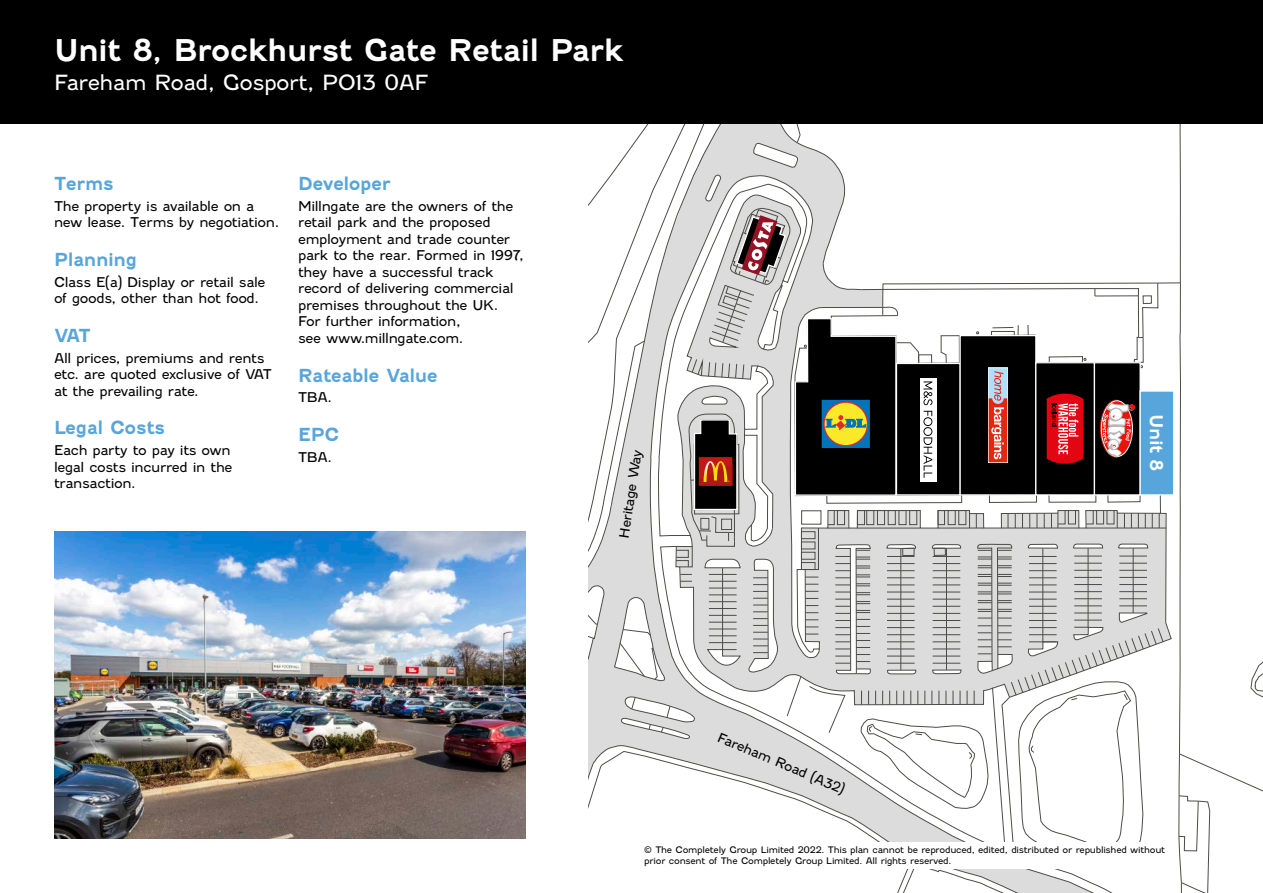
<style>
.page{position:relative;width:1263px;height:893px;background:#fff}
.page>*{position:absolute;margin:0;border:0;box-sizing:border-box;transform-origin:0 0}
.t1{font:700 30px "Fenwick Rg";letter-spacing:-.03em;color:#fff}
.t2{font:21px "Fenwick Lt";letter-spacing:-.03em;color:#fff}
.t3{font:700 18px "Fenwick Rg";letter-spacing:-.03em;color:#58a5da}
.t4{font:700 17.4px "Fenwick Rg";color:#fff}
.t5{font:13.5px/16.5px "Fenwick Lt";letter-spacing:-.03em;color:#000}
.t6{font:13.05px "Fenwick Lt";color:#000}
.t7{font:9px/10.8px "Fenwick Lt";letter-spacing:-.03em;color:#000}
</style>
<div class="page">
<div style="left:0;top:0;width:1263px;height:124px;background:#000"></div>
<svg style="left:589px;top:124px;width:674px;height:769px"></svg>
<img style="left:54px;top:531px;width:471px;height:308px">
<h1 class="t1" style="left:54px;top:32px;width:572px">Unit 8, Brockhurst Gate Retail Park</h1>
<h2 class="t2" style="left:54px;top:70px;width:376px">Fareham Road, Gosport, PO13 0AF</h2>
<h3 class="t3" style="left:54px;top:173px;width:61px">Terms</h3>
<p class="t5" style="left:54px;top:198px;width:227px">The property is available on a new lease. Terms by negotiation.</p>
<h3 class="t3" style="left:54px;top:249px;width:85px">Planning</h3>
<p class="t5" style="left:54px;top:274px;width:213px">Class E(a) Display or retail sale of goods, other than hot food.</p>
<h3 class="t3" style="left:54px;top:325px;width:38px">VAT</h3>
<p class="t5" style="left:54px;top:350px;width:219px">All prices, premiums and rents etc. are quoted exclusive of VAT at the prevailing rate.</p>
<h3 class="t3" style="left:54px;top:417px;width:113px">Legal Costs</h3>
<p class="t5" style="left:54px;top:442px;width:180px">Each party to pay its own legal costs incurred in the transaction.</p>
<h3 class="t3" style="left:298px;top:173px;width:94px">Developer</h3>
<p class="t5" style="left:298px;top:198px;width:227px">Millngate are the owners of the retail park and the proposed employment and trade counter park to the rear. Formed in 1997, they have a successful track record of delivering commercial premises throughout the UK.<br>For further information,<br>see www.millngate.com.</p>
<h3 class="t3" style="left:298px;top:364px;width:141px">Rateable Value</h3>
<p class="t5" style="left:298px;top:389px;width:35px">TBA.</p>
<h3 class="t3" style="left:298px;top:424px;width:43px">EPC</h3>
<p class="t5" style="left:298px;top:449px;width:35px">TBA.</p>
<p class="t6" style="left:616px;top:537px;width:91px;rotate:-81deg">Heritage Way</p>
<p class="t6" style="left:721px;top:729px;width:139px;rotate:23deg">Fareham Road (A32)</p>
<p class="t4" style="left:1167px;top:414px;width:60px;rotate:90deg">Unit 8</p>
<p class="t7" style="left:644px;top:845px;width:522px">© The Completely Group Limited 2022. This plan cannot be reproduced, edited, distributed or republished without prior consent of The Completely Group Limited. All rights reserved.</p>
</div>
